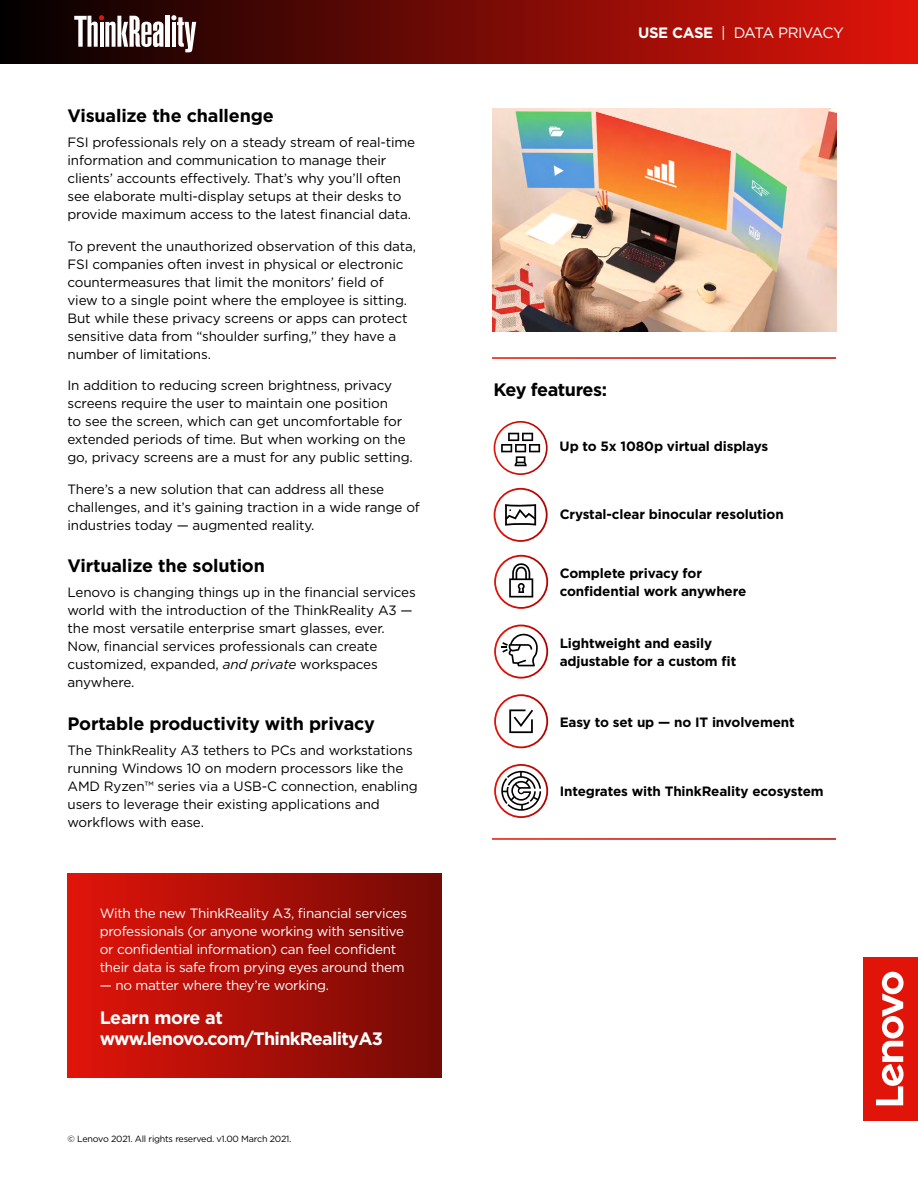
<style>
.page{position:relative;width:918px;height:1188px;background:#fff}
.page>*{position:absolute;margin:0;border:0;box-sizing:border-box;transform-origin:0 0}
.t1{font:700 18px "Gotham";letter-spacing:-.01em;color:#000}
.t2{font:700 18px/21px "Gotham";letter-spacing:-.04em;color:#fff}
.t3{font:700 18px "Gotham";letter-spacing:-.03em;color:#000}
.t4{font:15px "Gotham";letter-spacing:-.065em;color:#fff}
.t5{font:13.5px/18px "Gotham";letter-spacing:-.01em;color:#000}
.t6{font:700 13.5px/18px "Gotham";letter-spacing:-.01em;color:#000}
.t7{font:13.5px/18px "Gotham";letter-spacing:-.02em;color:#fff}
.t8{font:9px "Gotham";letter-spacing:-.025em;color:#000}
.s1{font-style:italic}
.s2{font-weight:700}
</style>
<div class="page">
<div style="left:68px;top:873px;width:374px;height:205px;background:linear-gradient(to right,#e1140a,#720a05)"></div>
<div style="left:864px;top:957px;width:54px;height:163px;background:#e1140a"></div>
<svg style="left:876px;top:972px;width:28px;height:133px"></svg>
<svg style="left:494px;top:625px;width:54px;height:54px"></svg>
<svg style="left:494px;top:421px;width:54px;height:54px"></svg>
<svg style="left:494px;top:694px;width:54px;height:54px"></svg>
<svg style="left:494px;top:764px;width:54px;height:54px"></svg>
<svg style="left:494px;top:555px;width:54px;height:54px"></svg>
<svg style="left:494px;top:488px;width:54px;height:54px"></svg>
<img style="left:492px;top:108px;width:345px;height:224px">
<div style="left:0;top:0;width:918px;height:64px;background:linear-gradient(to right,#010000,#e1140a)"></div>
<svg style="left:74px;top:15px;width:89px;height:32px"></svg>
<hr style="left:166px;top:16px;width:4px;height:31px;background:#fff">
<svg style="left:171px;top:15px;width:25px;height:37px"></svg>
<h1 class="t1" style="left:68px;top:104px;width:208px">Visualize the challenge</h1>
<p class="t5" style="left:68px;top:133px;width:349px">FSI professionals rely on a steady stream of real-time information and communication to manage their clients’ accounts effectively. That’s why you’ll often see elaborate multi-display setups at their desks to provide maximum access to the latest financial data.</p>
<p class="t5" style="left:68px;top:237px;width:350px">To prevent the unauthorized observation of this data, FSI companies often invest in physical or electronic countermeasures that limit the monitors’ field of view to a single point where the employee is sitting.<br>But while these privacy screens or apps can protect sensitive data from “shoulder surfing,” they have a number of limitations.</p>
<p class="t5" style="left:68px;top:376px;width:347px">In addition to reducing screen brightness, privacy screens require the user to maintain one position<br>to see the screen, which can get uncomfortable for extended periods of time. But when working on the go, privacy screens are a must for any public setting.</p>
<p class="t5" style="left:68px;top:480px;width:354px">There’s a new solution that can address all these challenges, and it’s gaining traction in a wide range of industries today — augmented reality.</p>
<h1 class="t1" style="left:68px;top:554px;width:199px">Virtualize the solution</h1>
<p class="t5" style="left:68px;top:583px;width:350px">Lenovo is changing things up in the financial services world with the introduction of the ThinkReality A3 — the most versatile enterprise smart glasses, ever.<br>Now, financial services professionals can create customized, expanded, <span class="s1">and private</span> workspaces anywhere.</p>
<h1 class="t1" style="left:68px;top:712px;width:309px">Portable productivity with privacy</h1>
<p class="t5" style="left:68px;top:741px;width:352px">The ThinkReality A3 tethers to PCs and workstations running Windows 10 on modern processors like the AMD Ryzen™ series via a USB-C connection, enabling users to leverage their existing applications and workflows with ease.</p>
<p class="t7" style="left:100px;top:904px;width:309px">With the new ThinkReality A3, financial services professionals (or anyone working with sensitive or confidential information) can feel confident their data is safe from prying eyes around them</p>
<p class="t7" style="left:100px;top:976px;width:231px">— no matter where they’re working.</p>
<h1 class="t2" style="left:100px;top:1007px;width:285px">Learn more at www.lenovo.com/ThinkRealityA3</h1>
<p class="t8" style="left:68px;top:1133px;width:225px">© Lenovo 2021. All rights reserved. v1.00 March 2021.</p>
<p class="t4" style="left:638px;top:23px;width:207px"><span class="s2">USE CASE</span> | DATA PRIVACY</p>
<h1 class="t3" style="left:493px;top:378px;width:115px">Key features:</h1>
<p class="t6" style="left:560px;top:437px;width:210px">Up to 5x 1080p virtual displays</p>
<p class="t6" style="left:560px;top:505px;width:225px">Crystal-clear binocular resolution</p>
<p class="t6" style="left:560px;top:564px;width:188px">Complete privacy for confidential work anywhere</p>
<p class="t6" style="left:560px;top:634px;width:178px">Lightweight and easily adjustable for a custom fit</p>
<p class="t6" style="left:560px;top:713px;width:236px">Easy to set up — no IT involvement</p>
<p class="t6" style="left:560px;top:782px;width:265px">Integrates with ThinkReality ecosystem</p>
</div>
